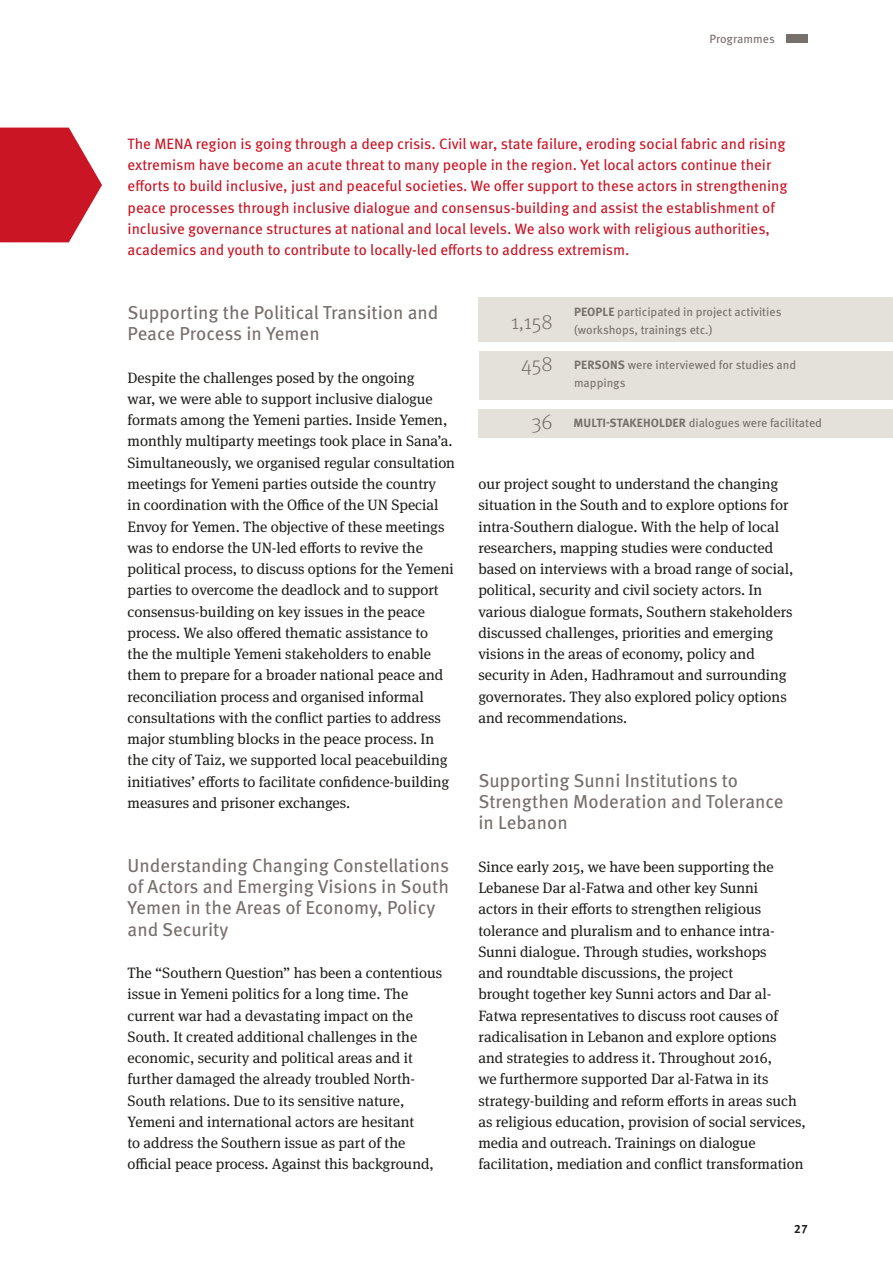
<style>
.page{position:relative;width:893px;height:1263px;background:#fff}
.page>*{position:absolute;margin:0;border:0;box-sizing:border-box;transform-origin:0 0}
.t1{font:300 21px "Meta Pro";color:#776f6c}
.t2{font:18.75px/21.3px "Meta Pro";color:#776f6c}
.t3{font:15px/21.3px "Meta Serif Pro";color:#1d1d1b}
.t4{font:15px/21.3px "Meta Pro";color:#c91524}
.t5{font:12px/18px "Meta Pro";color:#776f6c}
.t6{font:700 12px "Meta Pro";color:#1d1d1b}
.s1{font-weight:700}
.s2{font-weight:300;font-size:21px}
</style>
<div class="page">
<svg style="left:0;top:128px;width:102px;height:114px"></svg>
<div style="left:787px;top:34px;width:21px;height:9px;background:#776f6c"></div>
<div style="left:479px;top:298px;width:414px;height:44px;background:#e4e1da"></div>
<div style="left:479px;top:351px;width:414px;height:49px;background:#e4e1da"></div>
<div style="left:478px;top:409px;width:415px;height:28px;background:#e4e1da"></div>
<p class="t5" style="left:709px;top:29px;width:67px">Programmes</p>
<p class="t4" style="left:128px;top:132px;width:662px">The MENA region is going through a deep crisis. Civil war, state failure, eroding social fabric and rising extremism have become an acute threat to many people in the region. Yet local actors continue their efforts to build inclusive, just and peaceful societies. We offer support to these actors in strengthening peace processes through inclusive dialogue and consensus-building and assist the establishment of inclusive governance structures at national and local levels. We also work with religious authorities, academics and youth to contribute to locally-led efforts to address extremism.</p>
<p class="t2" style="left:128px;top:300px;width:312px">Supporting the Political Transition and<br>Peace Process in Yemen</p>
<p class="t3" style="left:128px;top:366px;width:329px">Despite the challenges posed by the ongoing<br>war, we were able to support inclusive dialogue formats among the Yemeni parties. Inside Yemen, monthly multiparty meetings took place in Sana’a.<br>Simultaneously, we organised regular consultation meetings for Yemeni parties outside the country<br>in coordination with the Office of the UN Special Envoy for Yemen. The objective of these meetings was to endorse the UN-led efforts to revive the political process, to discuss options for the Yemeni parties to overcome the deadlock and to support consensus-building on key issues in the peace process. We also offered thematic assistance to<br>the the multiple Yemeni stakeholders to enable them to prepare for a broader national peace and reconciliation process and organised informal consultations with the conflict parties to address major stumbling blocks in the peace process. In the city of Taiz, we supported local peacebuilding initiatives’ efforts to facilitate confidence-building measures and prisoner exchanges.</p>
<p class="t2" style="left:128px;top:853px;width:323px">Understanding Changing Constellations of Actors and Emerging Visions in South<br>Yemen in the Areas of Economy, Policy and Security</p>
<p class="t3" style="left:128px;top:961px;width:316px">The “Southern Question” has been a contentious issue in Yemeni politics for a long time. The current war had a devastating impact on the South. It created additional challenges in the economic, security and political areas and it further damaged the already troubled North-South relations. Due to its sensitive nature, Yemeni and international actors are hesitant<br>to address the Southern issue as part of the official peace process. Against this background,</p>
<h1 class="t1" style="left:511px;top:307px;width:43px">1,158</h1>
<p class="t5" style="left:574px;top:302px;width:209px"><span class="s1">PEOPLE</span> participated in project activities (workshops, trainings etc.)</p>
<h1 class="t1" style="left:521px;top:348px;width:33px">458</h1>
<p class="t5" style="left:531px;top:413px;width:292px"><span class="s2">36</span> <span class="s1">MULTI-STAKEHOLDER</span> dialogues were facilitated</p>
<p class="t5" style="left:574px;top:355px;width:224px"><span class="s1">PERSONS</span> were interviewed for studies and mappings</p>
<p class="t3" style="left:478px;top:472px;width:317px">our project sought to understand the changing situation in the South and to explore options for intra-Southern dialogue. With the help of local researchers, mapping studies were conducted based on interviews with a broad range of social, political, security and civil society actors. In various dialogue formats, Southern stakeholders discussed challenges, priorities and emerging visions in the areas of economy, policy and security in Aden, Hadhramout and surrounding governorates. They also explored policy options and recommendations.</p>
<p class="t2" style="left:478px;top:768px;width:307px">Supporting Sunni Institutions to<br>Strengthen Moderation and Tolerance in Lebanon</p>
<p class="t3" style="left:478px;top:855px;width:329px">Since early 2015, we have been supporting the Lebanese Dar al-Fatwa and other key Sunni<br>actors in their efforts to strengthen religious tolerance and pluralism and to enhance intra-Sunni dialogue. Through studies, workshops<br>and roundtable discussions, the project<br>brought together key Sunni actors and Dar al-Fatwa representatives to discuss root causes of radicalisation in Lebanon and explore options<br>and strategies to address it. Throughout 2016,<br>we furthermore supported Dar al-Fatwa in its strategy-building and reform efforts in areas such as religious education, provision of social services, media and outreach. Trainings on dialogue facilitation, mediation and conflict transformation</p>
<p class="t6" style="left:794px;top:1220px;width:15px">27</p>
</div>
